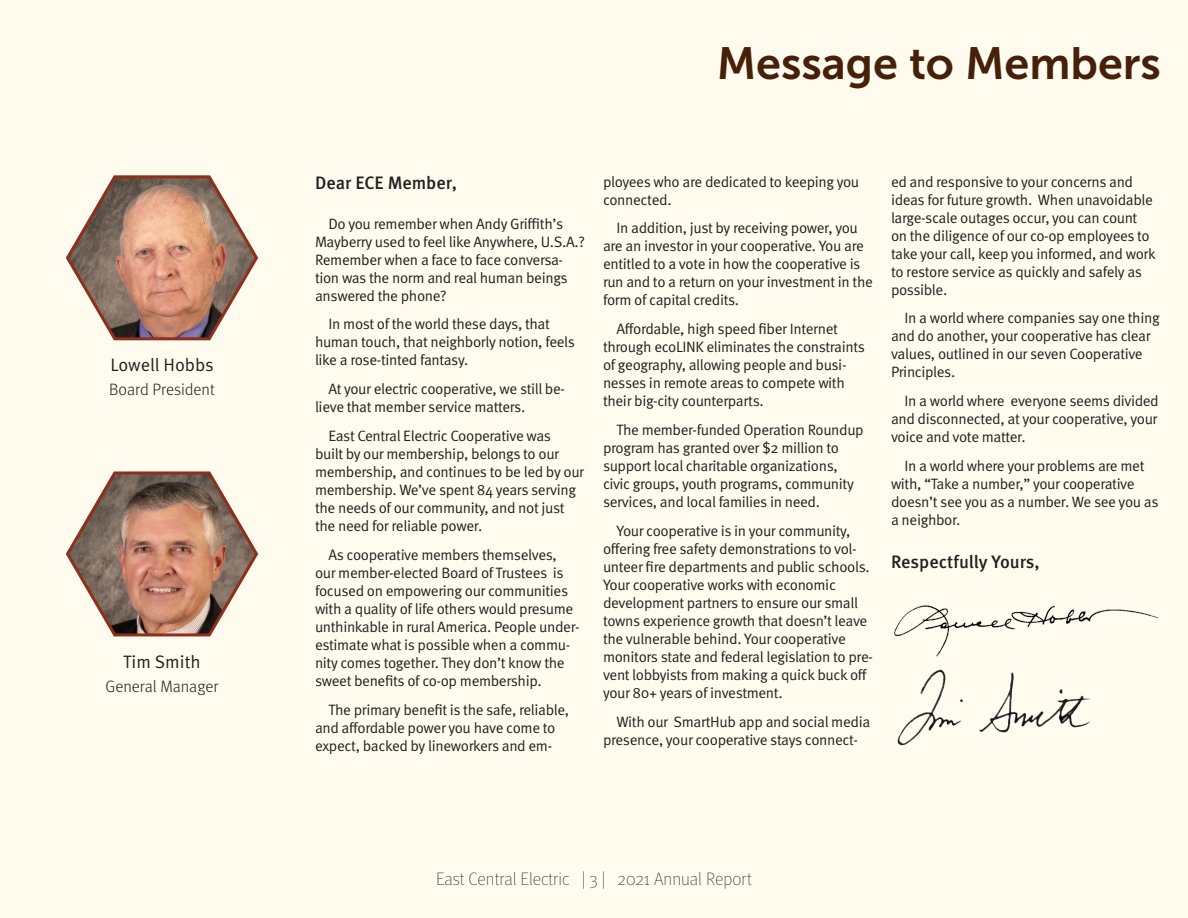
<style>
.page{position:relative;width:1188px;height:918px;background:#fffcef}
.page>*{position:absolute;margin:0;border:0;box-sizing:border-box;transform-origin:0 0}
.t1{font:45px "Museo Sans 700";color:#47200a}
.t2{font:100 18px "Meta Pro";color:#231f20}
.t3{font:500 18px "Meta Pro";color:#231f20}
.t4{font:18px "Meta Pro Norm";color:#231f20}
.t5{font:300 16.5px "Meta Pro";color:#231f20}
.t6{font:15px/18px "Meta Pro Norm";letter-spacing:-.025em;color:#231f20}
</style>
<div class="page">
<img style="left:897px;top:669px;width:194px;height:77px">
<img style="left:894px;top:605px;width:265px;height:52px">
<svg style="left:65px;top:175px;width:194px;height:166px"></svg>
<svg style="left:65px;top:471px;width:194px;height:166px"></svg>
<p class="t4" style="left:110px;top:351px;width:105px">Lowell Hobbs</p>
<p class="t5" style="left:109px;top:378px;width:107px">Board President</p>
<p class="t4" style="left:123px;top:648px;width:79px">Tim Smith</p>
<p class="t5" style="left:105px;top:675px;width:115px">General Manager</p>
<h1 class="t1" style="left:717px;top:38px;width:446px">Message to Members</h1>
<p class="t3" style="left:315px;top:169px;width:144px">Dear ECE Member,</p>
<p class="t6" style="left:315px;top:213px;width:272px;text-indent:14px">Do you remember when Andy Griffith’s Mayberry used to feel like Anywhere, U.S.A.?<br>Remember when a face to face conversa&shy;tion was the norm and real human beings answered the phone?</p>
<p class="t6" style="left:315px;top:314px;width:262px;text-indent:14px">In most of the world these days, that human touch, that neighborly notion, feels like a rose-tinted fantasy.</p>
<p class="t6" style="left:315px;top:379px;width:252px;text-indent:14px">At your electric cooperative, we still be&shy;lieve that member service matters.</p>
<p class="t6" style="left:315px;top:426px;width:271px;text-indent:14px">East Central Electric Cooperative was<br>built by our membership, belongs to our membership, and continues to be led by our membership. We’ve spent 84 years serving the needs of our community, and not just the need for reliable power.</p>
<p class="t6" style="left:315px;top:545px;width:266px;text-indent:14px">As cooperative members themselves, our member-elected Board of Trustees is focused on empowering our communities with a quality of life others would presume unthinkable in rural America. People under&shy;estimate what is possible when a commu&shy;nity comes together. They don’t know the sweet benefits of co-op membership.</p>
<p class="t6" style="left:315px;top:699px;width:256px;text-indent:14px">The primary benefit is the safe, reliable, and affordable power you have come to expect, backed by lineworkers and em-</p>
<p class="t6" style="left:603px;top:171px;width:258px">ployees who are dedicated to keeping you connected.</p>
<p class="t6" style="left:603px;top:218px;width:271px;text-indent:14px">In addition, just by receiving power, you are an investor in your cooperative. You are entitled to a vote in how the cooperative is run and to a return on your investment in the form of capital credits.</p>
<p class="t6" style="left:603px;top:319px;width:264px;text-indent:14px">Affordable, high speed fiber Internet through ecoLINK eliminates the constraints of geography, allowing people and busi&shy;nesses in remote areas to compete with their big-city counterparts.</p>
<p class="t6" style="left:603px;top:420px;width:262px;text-indent:14px">The member-funded Operation Roundup program has granted over $2 million to support local charitable organizations, civic groups, youth programs, community services, and local families in need.</p>
<p class="t6" style="left:603px;top:521px;width:271px;text-indent:14px">Your cooperative is in your community, offering free safety demonstrations to vol&shy;unteer fire departments and public schools.<br>Your cooperative works with economic development partners to ensure our small towns experience growth that doesn’t leave the vulnerable behind. Your cooperative monitors state and federal legislation to pre&shy;vent lobbyists from making a quick buck off your 80+ years of investment.</p>
<p class="t6" style="left:603px;top:711px;width:269px;text-indent:14px">With our SmartHub app and social media presence, your cooperative stays connect-</p>
<p class="t6" style="left:891px;top:171px;width:266px">ed and responsive to your concerns and ideas for future growth. When unavoidable large-scale outages occur, you can count on the diligence of our co-op employees to take your call, keep you informed, and work to restore service as quickly and safely as possible.</p>
<p class="t6" style="left:891px;top:308px;width:270px;text-indent:14px">In a world where companies say one thing and do another, your cooperative has clear values, outlined in our seven Cooperative Principles.</p>
<p class="t6" style="left:891px;top:391px;width:269px;text-align:justify;text-indent:14px">In a world where everyone seems divided and disconnected, at your cooperative, your voice and vote matter.</p>
<p class="t6" style="left:891px;top:456px;width:269px;text-indent:14px">In a world where your problems are met with, “Take a number,” your cooperative doesn’t see you as a number. We see you as a neighbor.</p>
<p class="t3" style="left:891px;top:548px;width:150px">Respectfully Yours,</p>
<p class="t2" style="left:436px;top:867px;width:317px">East Central Electric | 3 | 2021 Annual Report</p>
</div>
